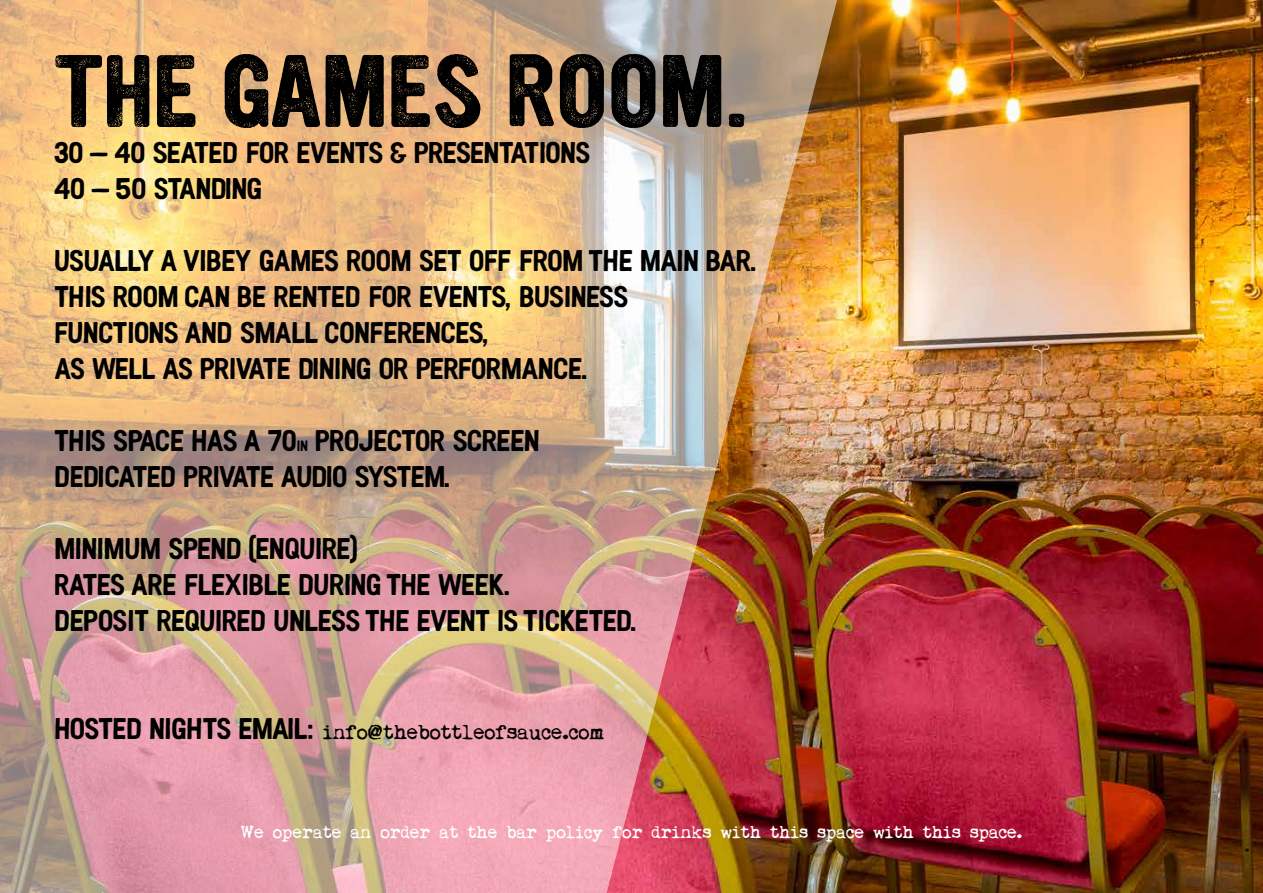
<style>
.page{position:relative;width:1263px;height:893px;background:#fff}
.page>*{position:absolute;margin:0;border:0;box-sizing:border-box;transform-origin:0 0}
.t1{font:90px "YWFT Ultramagnetic Rough Bold One";color:#000}
.t2{font:30px/36px "BOLONAT HAND";letter-spacing:-.03em;color:#000}
.t3{font:21px "My Underwood";color:#000}
.t4{font:18px "My Underwood";color:#fff}
.s1{font-size:15px}
.s2{font-family:"BOLONAT HAND";font-size:30px}
</style>
<div class="page">
<img style="left:837px;top:0;width:426px;height:893px">
<img style="left:0;top:0;width:837px;height:893px">
<h1 class="t1" style="left:54px;top:43px;width:695px">THE GAMES ROOM.</h1>
<p class="t2" style="left:54px;top:135px;width:538px">30 - 40 SEATED FOR EVENTS &amp; PRESENTATIONS<br>40 - 50 STANDING</p>
<p class="t2" style="left:54px;top:243px;width:703px">USUALLY A VIBEY GAMES ROOM SET OFF FROM THE MAIN BAR.<br>THIS ROOM CAN BE RENTED FOR EVENTS, BUSINESS FUNCTIONS AND SMALL CONFERENCES,<br>AS WELL AS PRIVATE DINING OR PERFORMANCE.</p>
<p class="t2" style="left:54px;top:423px;width:487px">THIS SPACE HAS A 70<span class="s1">IN</span> PROJECTOR SCREEN<br>DEDICATED PRIVATE AUDIO SYSTEM.</p>
<p class="t2" style="left:54px;top:531px;width:583px">MINIMUM SPEND (ENQUIRE)<br>RATES ARE FLEXIBLE DURING THE WEEK.<br>DEPOSIT REQUIRED UNLESS THE EVENT IS TICKETED.</p>
<p class="t3" style="left:54px;top:719px;width:552px"><span class="s2">HOSTED NIGHTS EMAIL:</span> info@thebottleofsauce.com</p>
<p class="t4" style="left:241px;top:821px;width:783px">We operate an order at the bar policy for drinks with this space with this space.</p>
</div>
